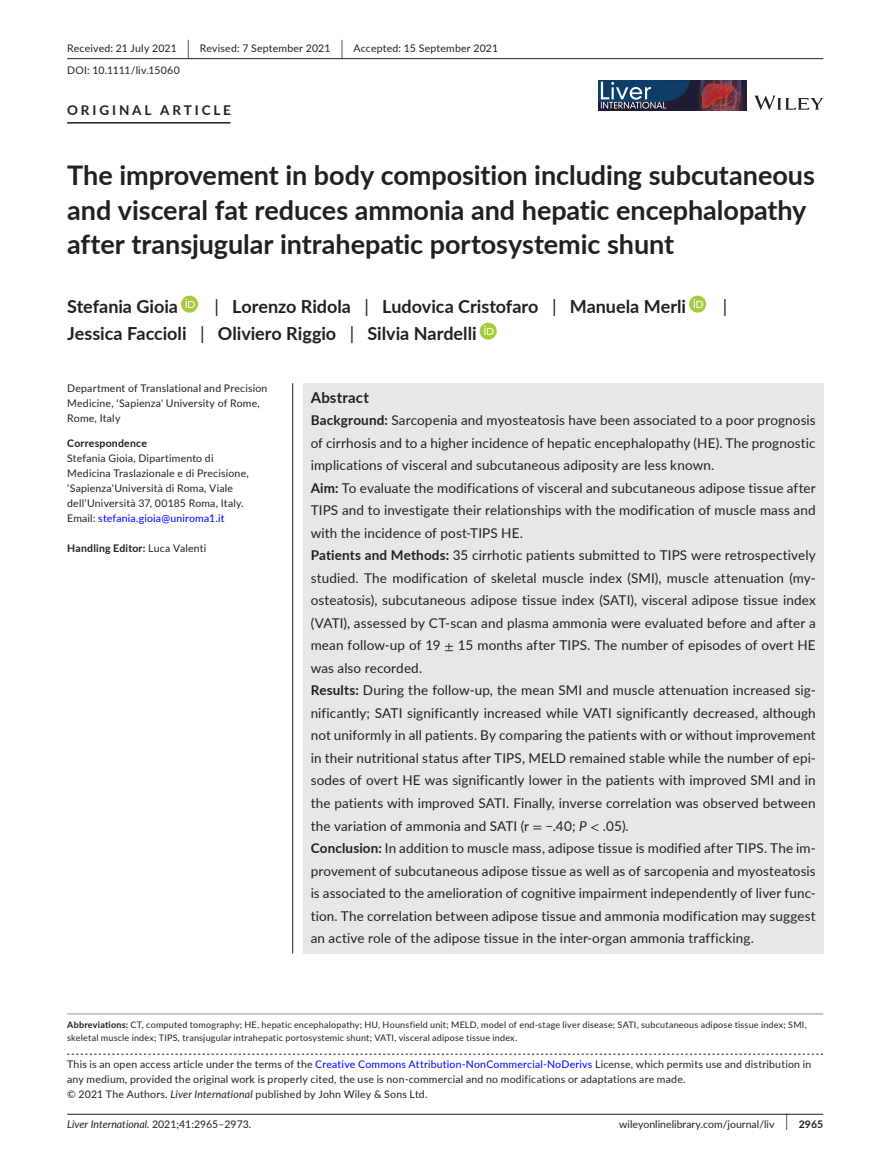
<style>
.page{position:relative;width:893px;height:1174px;background:#fff}
.page>*{position:absolute;margin:0;border:0;box-sizing:border-box;transform-origin:0 0}
.t1{font:700 27px/34.5px "Lato";color:#231f20}
.t2{font:700 18px "Lato";color:#231f20}
.t3{font:18px "Lato";color:#231f20}
.t4{font:700 15px "Lato";letter-spacing:.015em;color:#231f20}
.t5{font:13.5px/22.5px "Lato";letter-spacing:.01em;color:#231f20}
.t6{font:700 13.5px "Lato";letter-spacing:.215em;color:#231f20}
.t7{font:10.5px/15px "Lato";letter-spacing:.02em;color:#231f20}
.t8{font:700 10.5px "Lato";letter-spacing:.02em;color:#231f20}
.t9{font:10.5px "Lato";color:#231f20}
.t10{font:italic 10.5px "Lato";color:#231f20}
.t11{font:9px/13.5px "Lato";letter-spacing:.025em;color:#231f20}
.s1{font-size:19.65px}
.s2{font-weight:400}
.s3{color:#00f}
.s4{font-weight:700}
.s5{font-family:"STIX"}
.s6{font-style:italic}
.s7{font-style:normal}
.s8{font-size:17.4px}
</style>
<div class="page">
<hr style="left:67px;top:1113px;width:756px;height:1px;background:#231f20">
<svg style="left:754px;top:96px;width:69px;height:14px"></svg>
<img style="left:598px;top:80px;width:149px;height:30px">
<svg style="left:598px;top:80px;width:3px;height:22px"></svg>
<svg style="left:601px;top:80px;width:89px;height:29px;background:#365371"></svg>
<hr style="left:67px;top:58px;width:756px;height:1px;background:#231f20">
<hr style="left:67px;top:122px;width:163px;height:2px;background:#231f20">
<svg style="left:181px;top:296px;width:17px;height:17px"></svg>
<svg style="left:186px;top:299px;width:9px;height:9px"></svg>
<svg style="left:689px;top:296px;width:17px;height:17px"></svg>
<svg style="left:694px;top:299px;width:9px;height:9px"></svg>
<div style="left:480px;top:323px;width:17px;height:17px;background:#a5cd39;border-radius:50%"></div>
<svg style="left:484px;top:326px;width:9px;height:9px"></svg>
<hr style="left:67px;top:1013px;width:756px;height:1px;background:#939598">
<div style="left:303px;top:383px;width:520px;height:570px;background:#e6e7e9"></div>
<hr style="left:292px;top:383px;width:1px;height:570px;background:#231f20">
<svg style="left:67px;top:1053px;width:756px;height:1px"></svg>
<p class="t7" style="left:67px;top:37px;width:432px;line-height:21.8px">Received: 21 July 2021 <span class="s1">|</span> Revised: 7 September 2021 <span class="s1">|</span> Accepted: 15 September 2021<br>DOI: 10.1111/liv.15060</p>
<p class="t6" style="left:67px;top:100px;width:165px">ORIGINAL ARTICLE</p>
<h1 class="t1" style="left:67px;top:157px;width:749px">The improvement in body composition including subcutaneous and visceral fat reduces ammonia and hepatic encephalopathy after transjugular intrahepatic portosystemic shunt</h1>
<h2 class="t2" style="left:67px;top:293px;width:112px">Stefania Gioia</h2>
<h2 class="t2" style="left:214px;top:293px;width:473px"><span class="s2">|</span> Lorenzo Ridola <span class="s2">|</span> Ludovica Cristofaro <span class="s2">|</span> Manuela Merli</h2>
<h2 class="t3" style="left:723px;top:293px;width:6px">|</h2>
<h2 class="t2" style="left:67px;top:320px;width:411px">Jessica Faccioli <span class="s2">|</span> Oliviero Riggio <span class="s2">|</span> Silvia Nardelli</h2>
<p class="t7" style="left:67px;top:380px;width:202px">Department of Translational and Precision<br>Medicine, ‘Sapienza' University of Rome,<br>Rome, Italy</p>
<p class="t8" style="left:67px;top:435px;width:81px">Correspondence</p>
<p class="t7" style="left:67px;top:450px;width:183px">Stefania Gioia, Dipartimento di Medicina Traslazionale e di Precisione, ‘Sapienza'Università di Roma, Viale dell’Università 37, 00185 Roma, Italy.<br>Email: <span class="s3">stefania.gioia@uniroma1.it</span></p>
<p class="t8" style="left:67px;top:540px;width:141px">Handling Editor: <span class="s2">Luca Valenti</span></p>
<p class="t4" style="left:311px;top:386px;width:60px">Abstract</p>
<p class="t5" style="left:311px;top:408px;width:507px"><span class="s4">Background:</span> Sarcopenia and myosteatosis have been associated to a poor prognosis of cirrhosis and to a higher incidence of hepatic encephalopathy (HE). The prognostic implications of visceral and subcutaneous adiposity are less known.<br><span class="s4">Aim:</span> To evaluate the modifications of visceral and subcutaneous adipose tissue after TIPS and to investigate their relationships with the modification of muscle mass and with the incidence of post-TIPS HE.<br><span class="s4">Patients and Methods:</span> 35 cirrhotic patients submitted to TIPS were retrospectively studied. The modification of skeletal muscle index (SMI), muscle attenuation (my&shy;osteatosis), subcutaneous adipose tissue index (SATI), visceral adipose tissue index (VATI), assessed by CT-scan and plasma ammonia were evaluated before and after a mean follow-up of 19 <span class="s5">±</span> 15 months after TIPS. The number of episodes of overt HE was also recorded.<br><span class="s4">Results:</span> During the follow-up, the mean SMI and muscle attenuation increased sig&shy;nificantly; SATI significantly increased while VATI significantly decreased, although not uniformly in all patients. By comparing the patients with or without improvement in their nutritional status after TIPS, MELD remained stable while the number of epi&shy;sodes of overt HE was significantly lower in the patients with improved SMI and in the patients with improved SATI. Finally, inverse correlation was observed between the variation of ammonia and SATI (r <span class="s5">=</span> −.40; <span class="s6">P</span> <span class="s5">&lt;</span> .05).<br><span class="s4">Conclusion:</span> In addition to muscle mass, adipose tissue is modified after TIPS. The im&shy;provement of subcutaneous adipose tissue as well as of sarcopenia and myosteatosis is associated to the amelioration of cognitive impairment independently of liver func&shy;tion. The correlation between adipose tissue and ammonia modification may suggest an active role of the adipose tissue in the inter-organ ammonia trafficking.</p>
<p class="t11" style="left:67px;top:1017px;width:741px"><span class="s4">Abbreviations:</span> CT, computed tomography; HE, hepatic encephalopathy; HU, Hounsfield unit; MELD, model of end-stage liver disease; SATI, subcutaneous adipose tissue index; SMI, skeletal muscle index; TIPS, transjugular intrahepatic portosystemic shunt; VATI, visceral adipose tissue index.</p>
<p class="t7" style="left:67px;top:1056px;width:746px">This is an open access article under the terms of the <span class="s3">Creative Commons Attribution-NonCommercial-NoDerivs</span> License, which permits use and distribution in any medium, provided the original work is properly cited, the use is non-commercial and no modifications or adaptations are made.<br>© 2021 The Authors. <span class="s6">Liver International</span> published by John Wiley &amp; Sons Ltd.</p>
<p class="t10" style="left:67px;top:1116px;width:186px">Liver International. <span class="s7">2021;41:2965–2973.</span></p>
<p class="t9" style="left:619px;top:1116px;width:205px">wileyonlinelibrary.com/journal/liv <span class="s8">|</span> <span class="s4">2965</span></p>
</div>
